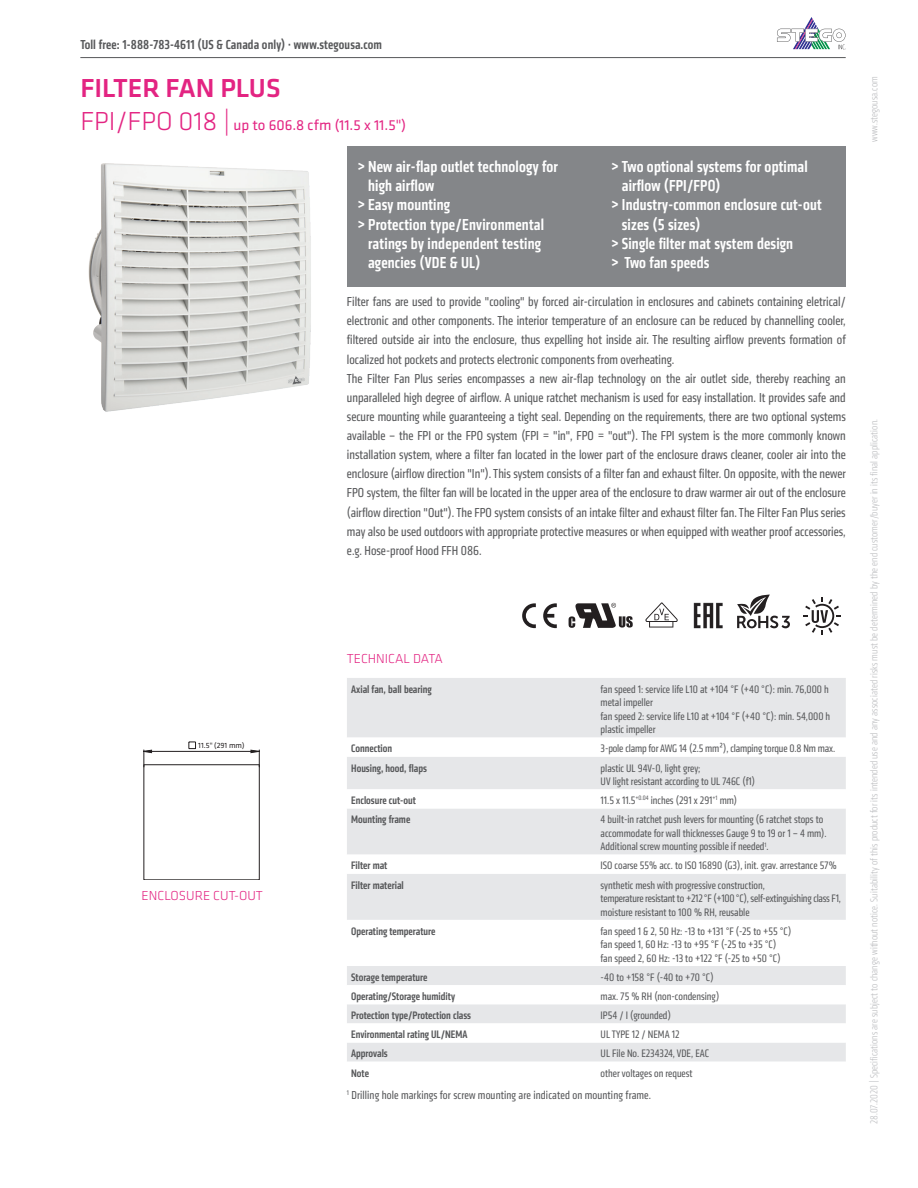
<style>
.page{position:relative;width:918px;height:1188px;background:#fff}
.page>*{position:absolute;margin:0;border:0;box-sizing:border-box;transform-origin:0 0}
.Produkttitel{font:500 27px "Klavika";color:#e32482}
.t1{font:500 condensed 16.5px/19.2px "Klavika";letter-spacing:.01em;color:#fff}
.Produkttitel-2{font:15px "Klavika";color:#e32482}
.Produktseiten_Fließt{font:condensed 13.5px/19.2px "Klavika";color:#57585a;text-align:justify}
.t2{font:500 condensed 13.5px "Klavika";letter-spacing:.01em;color:#57585a}
.Tabelle_Art_Nr__Über{font:300 13.5px "Klavika";color:#e32482}
.Bildunterschrift{font:condensed 12px "Klavika";letter-spacing:.01em;color:#57585a}
.Tabelle_Tech_Daten{font:condensed 11.25px/13.5px "Klavika";color:#57585a}
.Tabelle_Tech_Daten-2{font:500 condensed 11.25px "Klavika";color:#57585a}
.t3{font:300 condensed 10.5px "Klavika";letter-spacing:.01em;color:#bcbdc0}
.t4{font:7.8px "Klavika";color:#221e1f}
.s1{font-weight:300;font-size:27px}
</style>
<div class="page">
<hr style="left:80px;top:57px;width:766px;height:1px;background:#57585a">
<img style="left:88px;top:163px;width:223px;height:249px">
<svg style="left:543px;top:603px;width:14px;height:25px"></svg>
<svg style="left:522px;top:603px;width:14px;height:25px"></svg>
<svg style="left:569px;top:603px;width:64px;height:25px"></svg>
<svg style="left:645px;top:602px;width:33px;height:26px"></svg>
<img style="left:693px;top:602px;width:30px;height:27px">
<svg style="left:737px;top:595px;width:53px;height:33px"></svg>
<svg style="left:803px;top:597px;width:38px;height:38px"></svg>
<svg style="left:144px;top:742px;width:116px;height:25px"></svg>
<div style="left:347px;top:678px;width:499px;height:59px;background:#e6e7e9"></div>
<svg style="left:347px;top:757px;width:499px;height:305px;fill:#e6e7e9"></svg>
<div style="left:347px;top:146px;width:499px;height:141px;background:#848689"></div>
<svg style="left:793px;top:49px;width:53px;height:1px"></svg>
<svg style="left:777px;top:17px;width:69px;height:32px"></svg>
<p class="t2" style="left:80px;top:36px;width:303px">Toll free: 1-888-783-4611 (US &amp; Canada only) · www.stegousa.com</p>
<p class="Produkttitel" style="left:80px;top:70px;width:202px">FILTER FAN PLUS</p>
<p class="Produkttitel-2" style="left:80px;top:115px;width:327px"><span class="s1">FPI/FPO 018 |</span> up to 606.8 cfm (11.5 x 11.5")</p>
<p class="t1" style="left:368px;top:157px;width:191px;text-indent:-11px">&gt; New air-flap outlet technology for high airflow</p>
<p class="t1" style="left:358px;top:195px;width:94px">&gt; Easy mounting</p>
<p class="t1" style="left:368px;top:215px;width:177px;text-indent:-11px">&gt; Protection type/Environmental ratings by independent testing agencies (VDE &amp; UL)</p>
<p class="t1" style="left:622px;top:157px;width:187px;text-indent:-11px">&gt; Two optional systems for optimal airflow (FPI/FPO)</p>
<p class="t1" style="left:622px;top:195px;width:201px;text-indent:-11px">&gt; Industry-common enclosure cut-out sizes (5 sizes)</p>
<p class="t1" style="left:611px;top:234px;width:183px">&gt; Single filter mat system design</p>
<p class="t1" style="left:611px;top:253px;width:100px">&gt; Two fan speeds</p>
<p class="t4" style="left:198px;top:741px;width:48px">11.5" (291 mm)</p>
<p class="Tabelle_Art_Nr__Über" style="left:142px;top:887px;width:123px">ENCLOSURE CUT-OUT</p>
<p class="Produktseiten_Fließt" style="left:347px;top:292px;width:500px">Filter fans are used to provide "cooling" by forced air-circulation in enclosures and cabinets containing eletrical/ electronic and other components. The interior temperature of an enclosure can be reduced by channelling cooler, filtered outside air into the enclosure, thus expelling hot inside air. The resulting airflow prevents formation of localized hot pockets and protects electronic components from overheating.</p>
<p class="Produktseiten_Fließt" style="left:347px;top:369px;width:500px">The Filter Fan Plus series encompasses a new air-flap technology on the air outlet side, thereby reaching an unparalleled high degree of airflow. A unique ratchet mechanism is used for easy installation. It provides safe and secure mounting while guaranteeing a tight seal. Depending on the requirements, there are two optional systems available – the FPI or the FPO system (FPI = "in", FPO = "out"). The FPI system is the more commonly known installation system, where a filter fan located in the lower part of the enclosure draws cleaner, cooler air into the enclosure (airflow direction "In"). This system consists of a filter fan and exhaust filter. On opposite, with the newer FPO system, the filter fan will be located in the upper area of the enclosure to draw warmer air out of the enclosure (airflow direction "Out"). The FPO system consists of an intake filter and exhaust filter fan. The Filter Fan Plus series may also be used outdoors with appropriate protective measures or when equipped with weather proof accessories, e.g. Hose-proof Hood FFH 086.</p>
<p class="Tabelle_Art_Nr__Über" style="left:347px;top:651px;width:98px">TECHNICAL DATA</p>
<p class="Tabelle_Tech_Daten-2" style="left:351px;top:682px;width:82px">Axial fan, ball bearing</p>
<p class="Tabelle_Tech_Daten" style="left:601px;top:682px;width:231px">fan speed 1: service life L10 at +104 °F (+40 °C): min. 76,000 h metal impeller<br>fan speed 2: service life L10 at +104 °F (+40 °C): min. 54,000 h plastic impeller</p>
<p class="Tabelle_Tech_Daten-2" style="left:351px;top:742px;width:43px">Connection</p>
<p class="Tabelle_Tech_Daten" style="left:601px;top:742px;width:236px">3-pole clamp for AWG 14 (2.5 mm²), clamping torque 0.8 Nm max.</p>
<p class="Tabelle_Tech_Daten-2" style="left:351px;top:761px;width:77px">Housing, hood, flaps</p>
<p class="Tabelle_Tech_Daten" style="left:601px;top:761px;width:156px">plastic UL 94V-0, light grey;<br>UV light resistant according to UL 746C (f1)</p>
<p class="Tabelle_Tech_Daten-2" style="left:351px;top:793px;width:66px">Enclosure cut-out</p>
<p class="Tabelle_Tech_Daten" style="left:601px;top:794px;width:138px">11.5 x 11.5<sup>+0.04</sup> inches (291 x 291<sup>+1</sup> mm)</p>
<p class="Tabelle_Tech_Daten-2" style="left:351px;top:813px;width:61px">Mounting frame</p>
<p class="Tabelle_Tech_Daten" style="left:601px;top:813px;width:228px">4 built-in ratchet push levers for mounting (6 ratchet stops to accommodate for wall thicknesses Gauge 9 to 19 or 1 – 4 mm).<br>Additional screw mounting possible if needed<sup>1</sup>.</p>
<p class="Tabelle_Tech_Daten-2" style="left:351px;top:859px;width:38px">Filter mat</p>
<p class="Tabelle_Tech_Daten" style="left:601px;top:859px;width:238px">ISO coarse 55% acc. to ISO 16890 (G3), init. grav. arrestance 57%</p>
<p class="Tabelle_Tech_Daten-2" style="left:351px;top:878px;width:54px">Filter material</p>
<p class="Tabelle_Tech_Daten" style="left:601px;top:878px;width:242px">synthetic mesh with progressive construction,<br>temperature resistant to +212 °F (+100 °C), self-extinguishing class F1, moisture resistant to 100 % RH, reusable</p>
<p class="Tabelle_Tech_Daten-2" style="left:351px;top:924px;width:86px">Operating temperature</p>
<p class="Tabelle_Tech_Daten" style="left:601px;top:924px;width:192px">fan speed 1 &amp; 2, 50 Hz: -13 to +131 °F (-25 to +55 °C) fan speed 1, 60 Hz: -13 to +95 °F (-25 to +35 °C)<br>fan speed 2, 60 Hz: -13 to +122 °F (-25 to +50 °C)</p>
<p class="Tabelle_Tech_Daten-2" style="left:351px;top:970px;width:78px">Storage temperature</p>
<p class="Tabelle_Tech_Daten" style="left:601px;top:971px;width:115px">-40 to +158 °F (-40 to +70 °C)</p>
<p class="Tabelle_Tech_Daten-2" style="left:351px;top:989px;width:105px">Operating/Storage humidity</p>
<p class="Tabelle_Tech_Daten" style="left:601px;top:990px;width:120px">max. 75 % RH (non-condensing)</p>
<p class="Tabelle_Tech_Daten-2" style="left:351px;top:1008px;width:121px">Protection type/Protection class</p>
<p class="Tabelle_Tech_Daten" style="left:601px;top:1009px;width:72px">IP54 / I (grounded)</p>
<p class="Tabelle_Tech_Daten-2" style="left:351px;top:1027px;width:118px">Environmental rating UL/NEMA</p>
<p class="Tabelle_Tech_Daten" style="left:601px;top:1028px;width:80px">UL TYPE 12 / NEMA 12</p>
<p class="Tabelle_Tech_Daten-2" style="left:351px;top:1047px;width:38px">Approvals</p>
<p class="Tabelle_Tech_Daten" style="left:601px;top:1047px;width:110px">UL File No. E234324, VDE, EAC</p>
<p class="Tabelle_Tech_Daten-2" style="left:351px;top:1066px;width:19px">Note</p>
<p class="Tabelle_Tech_Daten" style="left:601px;top:1066px;width:93px">other voltages on request</p>
<p class="Bildunterschrift" style="left:347px;top:1088px;width:306px"><sup>1</sup> Drilling hole markings for screw mounting are indicated on mounting frame.</p>
<p class="t3" style="left:868px;top:142px;width:67px;rotate:-90deg">www.stegousa.com</p>
<p class="t3" style="left:868px;top:1124px;width:707px;rotate:-90deg">28.07.2020 | Specifications are subject to change without notice. Suitability of this product for its intended use and any associated risks must be determined by the end customer/buyer in its final application.</p>
</div>
